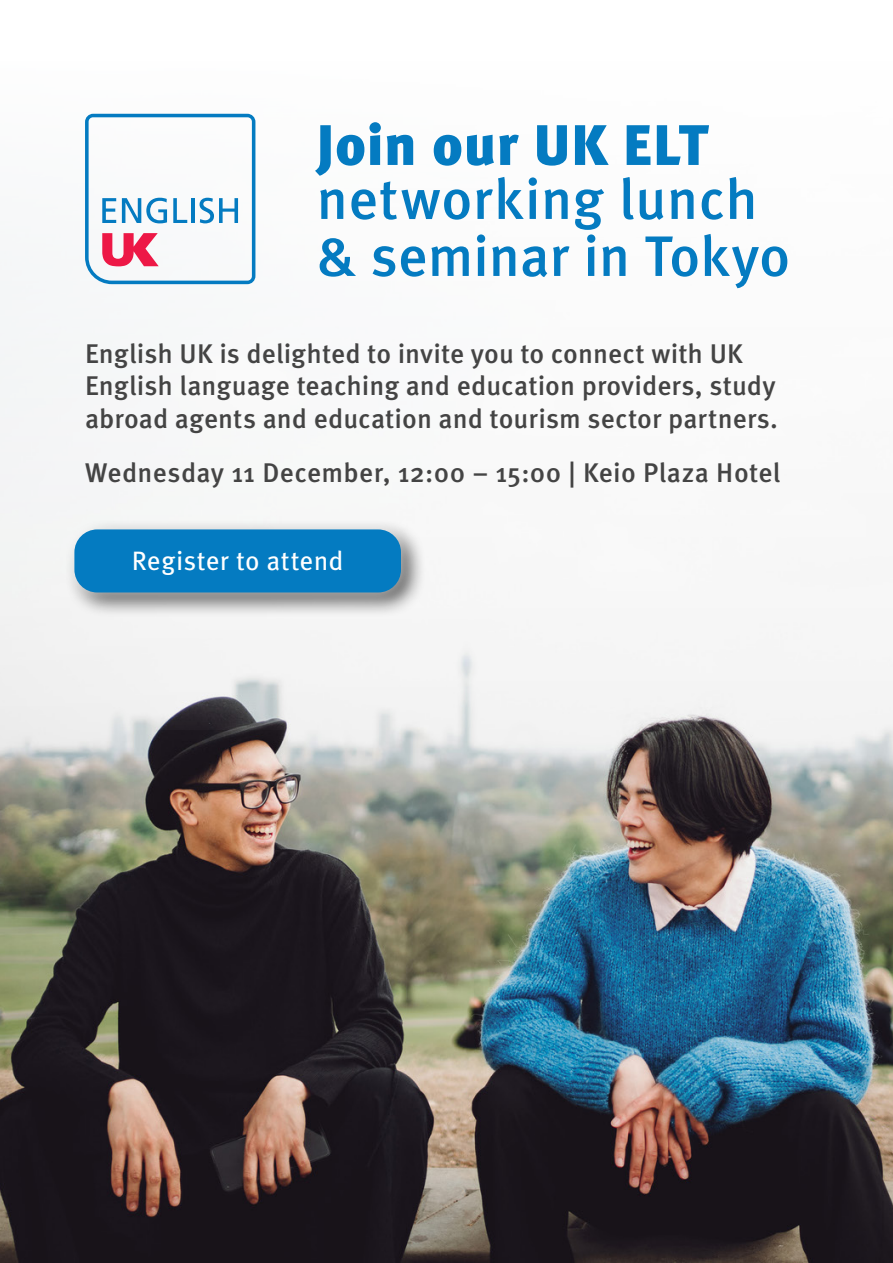
<style>
.page{position:relative;width:893px;height:1263px;background:#fff}
.page>*{position:absolute;margin:0;border:0;box-sizing:border-box;transform-origin:0 0}
.t1{font:500 57px/57px "Meta Pro";color:#047bc1}
.t2{font:900 57px "Meta Pro";letter-spacing:.01em;color:#047bc1}
.t3{font:500 27px/32.4px "Meta Pro";color:#444}
.t4{font:26.55px "Meta Pro";letter-spacing:.01em;color:#fff}
</style>
<div class="page">
<img style="left:0;top:730px;width:893px;height:533px">
<div style="left:64px;top:519px;width:362px;height:99px;background:#000;opacity:.75"></div>
<div style="left:62px;top:517px;width:351px;height:87px;background:#fff;opacity:.75"></div>
<div style="left:74px;top:529px;width:327px;height:63px;background:#047bc1;border-radius:23px"></div>
<svg style="left:85px;top:114px;width:170px;height:170px"></svg>
<h1 class="t2" style="left:316px;top:100px;width:393px">Join our UK ELT</h1>
<h1 class="t1" style="left:316px;top:167px;width:475px">networking lunch &amp; seminar in Tokyo</h1>
<p class="t3" style="left:85px;top:335px;width:694px">English UK is delighted to invite you to connect with UK<br>English language teaching and education providers, study abroad agents and education and tourism sector partners.</p>
<p class="t3" style="left:85px;top:454px;width:697px">Wednesday 11 December, 12:00 – 15:00 | Keio Plaza Hotel</p>
<p class="t4" style="left:132px;top:541px;width:213px">Register to attend</p>
</div>
